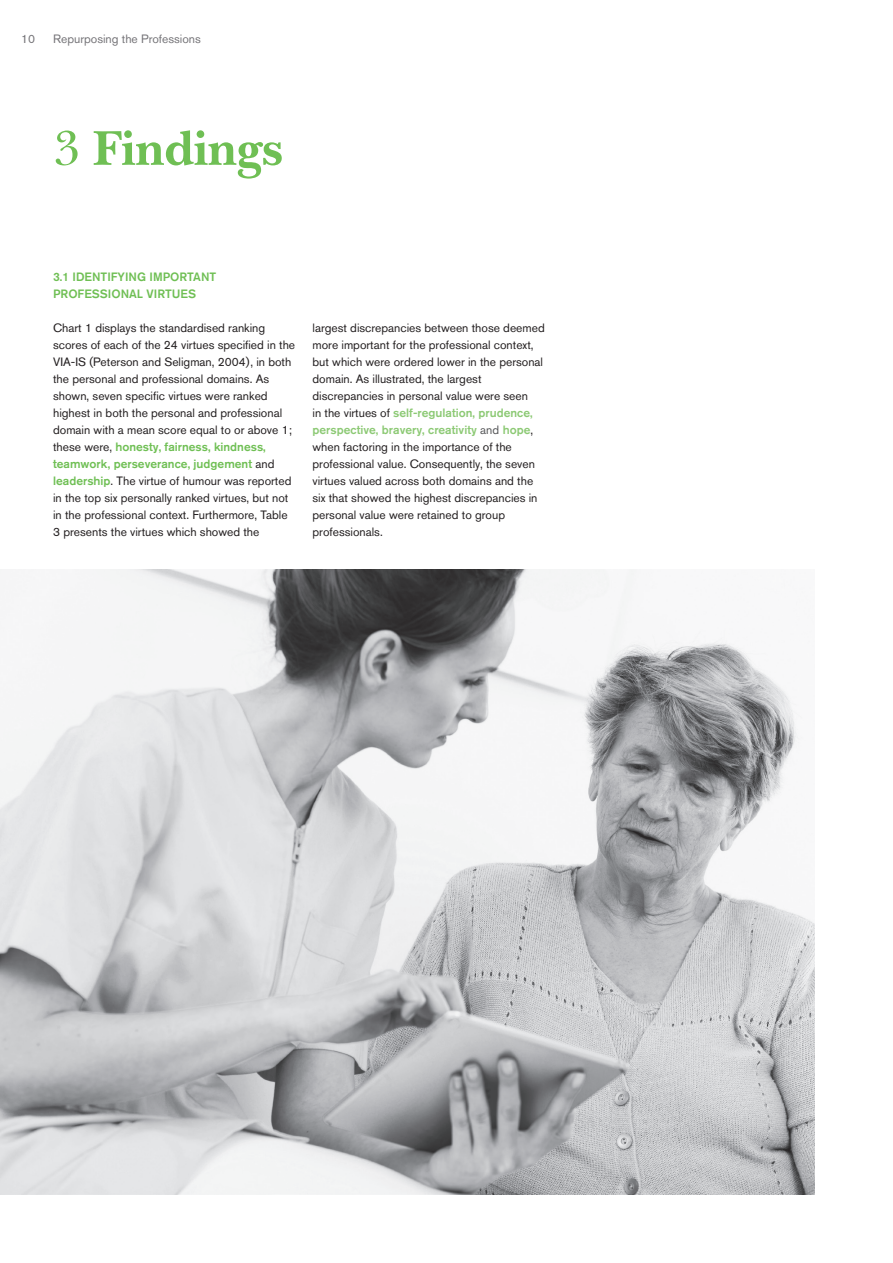
<style>
.page{position:relative;width:893px;height:1263px;background:#fff}
.page>*{position:absolute;margin:0;border:0;box-sizing:border-box;transform-origin:0 0}
._01_Main_Header{font:700 51px "New Baskerville LT";color:#6fbf54}
._03_Body_Copy{font:12px/17px "Akzidenz Grotesk BQ";color:#231f20}
._03_Body_Copy-2{font:500 12px/17px "Akzidenz Grotesk BQ";color:#6fbf54}
.t1{font:12px "Akzidenz Grotesk BQ";color:#757478}
.s1{font-weight:400}
.s2{font-weight:500;color:#6fbf54}
.s3{font-weight:500;color:#8cc974}
.s4{color:#57585a}
</style>
<div class="page">
<img style="left:0;top:570px;width:814px;height:625px">
<p class="t1" style="left:21px;top:32px;width:15px">10</p>
<p class="t1" style="left:53px;top:32px;width:149px">Repurposing the Professions</p>
<p class="_01_Main_Header" style="left:53px;top:118px;width:231px"><span class="s1">3</span> Findings</p>
<p class="_03_Body_Copy-2" style="left:53px;top:268px;width:165px">3.1 IDENTIFYING IMPORTANT<br>PROFESSIONAL VIRTUES</p>
<p class="_03_Body_Copy" style="left:53px;top:319px;width:244px">Chart 1 displays the standardised ranking scores of each of the 24 virtues specified in the VIA-IS (Peterson and Seligman, 2004), in both the personal and professional domains. As shown, seven specific virtues were ranked highest in both the personal and professional domain with a mean score equal to or above 1; these were, <span class="s2">honesty, fairness, kindness, teamwork, perseverance, judgement</span> and <span class="s2">leadership</span>. The virtue of humour was reported in the top six personally ranked virtues, but not in the professional context. Furthermore, Table 3 presents the virtues which showed the</p>
<p class="_03_Body_Copy" style="left:313px;top:319px;width:234px">largest discrepancies between those deemed more important for the professional context, but which were ordered lower in the personal domain. As illustrated, the largest discrepancies in personal value were seen<br>in the virtues of <span class="s3">self-regulation, prudence, perspective, bravery, creativity</span> <span class="s4">and</span> <span class="s3">hope</span>, when factoring in the importance of the professional value. Consequently, the seven virtues valued across both domains and the six that showed the highest discrepancies in personal value were retained to group professionals.</p>
</div>
